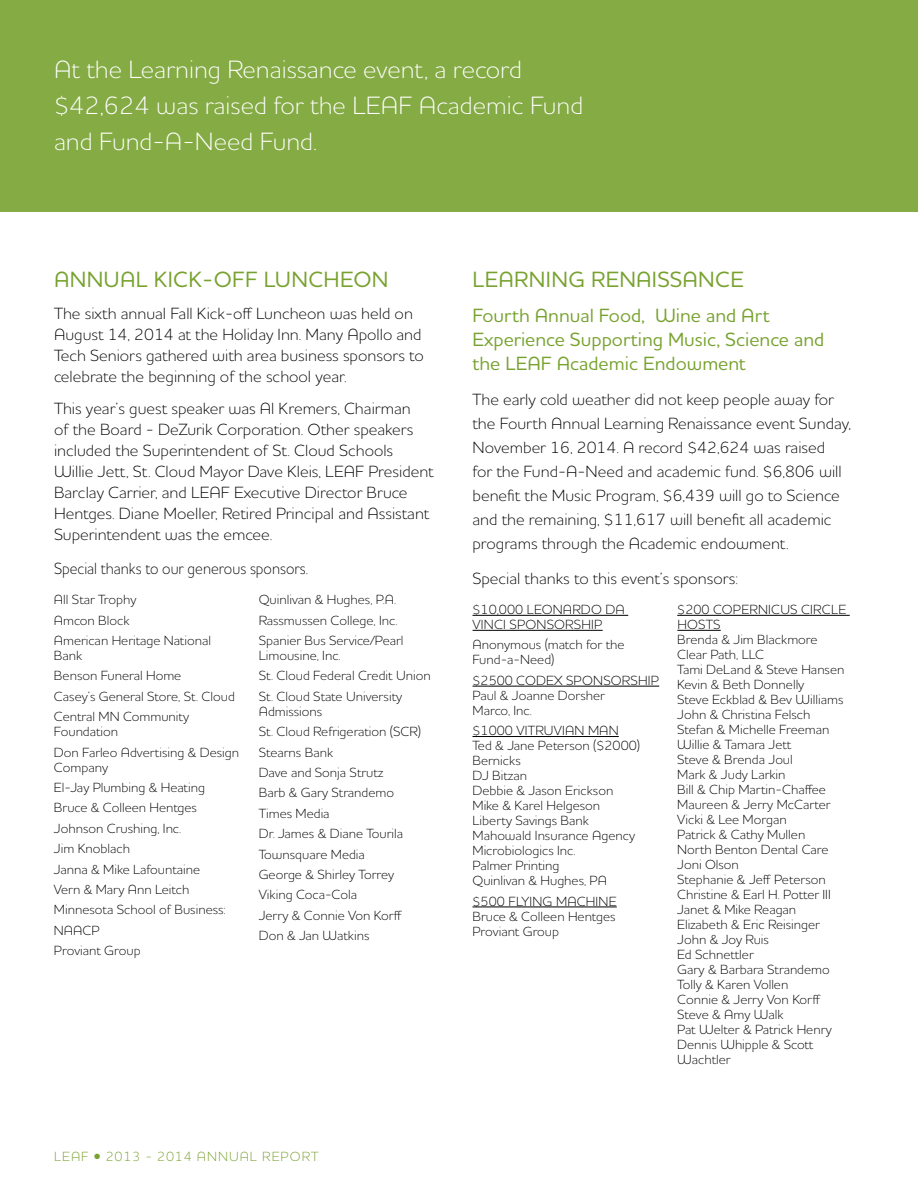
<style>
.page{position:relative;width:918px;height:1188px;background:#fff}
.page>*{position:absolute;margin:0;border:0;box-sizing:border-box;transform-origin:0 0}
.t1{font:300 25.5px/36px "Houschka Alt Pro";color:#fff}
.t2{font:500 22.5px "Houschka Alt Pro";letter-spacing:.015em;color:#78a22f}
.t3{font:500 19.5px/24px "Houschka Alt Pro";color:#78a22f}
.t4{font:300 16.5px/21px "Houschka Alt Pro";color:#000}
.t5{font:300 16.5px "Houschka Alt Pro";color:#000;scale:.9 1}
.t6{font:300 13.5px/15px "Houschka Alt Pro";color:#000}
.t7{font:300 13.5px "Houschka Alt Pro";letter-spacing:.06em;color:#78a22f}
</style>
<div class="page">
<div style="left:0;top:0;width:918px;height:212px;background:#85ab44"></div>
<hr style="left:472px;top:615px;width:156px;height:1px;background:#000">
<hr style="left:473px;top:630px;width:130px;height:1px;background:#000">
<hr style="left:472px;top:686px;width:187px;height:1px;background:#000">
<hr style="left:472px;top:736px;width:147px;height:1px;background:#000">
<hr style="left:472px;top:907px;width:145px;height:1px;background:#000">
<hr style="left:677px;top:615px;width:173px;height:1px;background:#000">
<hr style="left:677px;top:630px;width:44px;height:1px;background:#000">
<h1 class="t1" style="left:54px;top:51px;width:531px">At the Learning Renaissance event, a record $42,624 was raised for the LEAF Academic Fund and Fund-A-Need Fund.</h1>
<h2 class="t2" style="left:54px;top:265px;width:175px">Annual Kick-off</h2>
<h2 class="t2" style="left:264px;top:265px;width:126px">Luncheon</h2>
<p class="t4" style="left:54px;top:302px;width:371px">The sixth annual Fall Kick-off Luncheon was held on August 14, 2014 at the Holiday Inn. Many Apollo and Tech Seniors gathered with area business sponsors to celebrate the beginning of the school year.</p>
<p class="t4" style="left:54px;top:397px;width:381px">This year’s guest speaker was Al Kremers, Chairman<br>of the Board - DeZurik Corporation. Other speakers included the Superintendent of St. Cloud Schools Willie Jett, St. Cloud Mayor Dave Kleis, LEAF President Barclay Carrier, and LEAF Executive Director Bruce Hentges. Diane Moeller, Retired Principal and Assistant Superintendent was the emcee.</p>
<p class="t5" style="left:54px;top:558px;width:284px">Special thanks to our generous sponsors.</p>
<p class="t6" style="left:54px;top:589px;width:159px;line-height:20.4px">All Star Trophy<br>Amcon Block<br>American Heritage National</p>
<p class="t6" style="left:54px;top:645px;width:182px;line-height:20.4px">Bank<br>Benson Funeral Home<br>Casey’s General Store, St. Cloud<br>Central MN Community</p>
<p class="t6" style="left:54px;top:721px;width:187px;line-height:20.4px">Foundation<br>Don Farleo Advertising &amp; Design</p>
<p class="t6" style="left:54px;top:757px;width:173px;line-height:20.4px">Company<br>El-Jay Plumbing &amp; Heating<br>Bruce &amp; Colleen Hentges<br>Johnson Crushing, Inc.<br>Jim Knoblach<br>Janna &amp; Mike Lafountaine<br>Vern &amp; Mary Ann Leitch<br>Minnesota School of Business:<br>NAACP<br>Proviant Group</p>
<p class="t6" style="left:259px;top:589px;width:146px;line-height:20.4px">Quinlivan &amp; Hughes, P.A.<br>Rassmussen College, Inc.<br>Spanier Bus Service/Pearl</p>
<p class="t6" style="left:259px;top:645px;width:174px;line-height:20.4px">Limousine, Inc.<br>St. Cloud Federal Credit Union<br>St. Cloud State University</p>
<p class="t6" style="left:259px;top:701px;width:164px;line-height:20.4px">Admissions<br>St. Cloud Refrigeration (SCR)<br>Stearns Bank<br>Dave and Sonja Strutz<br>Barb &amp; Gary Strandemo<br>Times Media<br>Dr. James &amp; Diane Tourila<br>Townsquare Media<br>George &amp; Shirley Torrey<br>Viking Coca-Cola<br>Jerry &amp; Connie Von Korff<br>Don &amp; Jan Watkins</p>
<p class="t7" style="left:54px;top:1148px;width:164px">LEAF • 2013 - 2014 Annual</p>
<p class="t7" style="left:262px;top:1148px;width:20px">Report</p>
<h2 class="t2" style="left:473px;top:265px;width:273px">Lea rning Rena issance</h2>
<h3 class="t3" style="left:472px;top:303px;width:353px">Fourth Annual Food, Wine and Art<br>Experience Supporting Music, Science and the LEAF Academic Endowment</h3>
<p class="t4" style="left:472px;top:387px;width:380px;line-height:24px">The early cold weather did not keep people away for the Fourth Annual Learning Renaissance event Sunday, November 16, 2014. A record $42,624 was raised<br>for the Fund-A-Need and academic fund. $6,806 will benefit the Music Program, $6,439 will go to Science and the remaining, $11,617 will benefit all academic programs through the Academic endowment.</p>
<p class="t4" style="left:472px;top:567px;width:267px">Special thanks to this event’s sponsors:</p>
<p class="t6" style="left:472px;top:602px;width:72px">$10,000 Leonardo</p>
<p class="t6" style="left:606px;top:602px;width:18px">Da</p>
<p class="t6" style="left:473px;top:617px;width:16px">Vinci</p>
<p class="t6" style="left:677px;top:602px;width:54px">$200 Copernicus</p>
<p class="t6" style="left:801px;top:602px;width:18px">Circle</p>
<p class="t6" style="left:677px;top:617px;width:169px">Hosts<br>Brenda &amp; Jim Blackmore<br>Clear Path, LLC<br>Tami DeLand &amp; Steve Hansen<br>Kevin &amp; Beth Donnelly<br>Steve Eckblad &amp; Bev Williams<br>John &amp; Christina Felsch<br>Stefan &amp; Michelle Freeman<br>Willie &amp; Tamara Jett<br>Steve &amp; Brenda Joul<br>Mark &amp; Judy Larkin<br>Bill &amp; Chip Martin-Chaffee<br>Maureen &amp; Jerry McCarter<br>Vicki &amp; Lee Morgan<br>Patrick &amp; Cathy Mullen<br>North Benton Dental Care<br>Joni Olson<br>Stephanie &amp; Jeff Peterson<br>Christine &amp; Earl H. Potter III<br>Janet &amp; Mike Reagan<br>Elizabeth &amp; Eric Reisinger<br>John &amp; Joy Ruis<br>Ed Schnettler<br>Gary &amp; Barbara Strandemo<br>Tolly &amp; Karen Vollen<br>Connie &amp; Jerry Von Korff<br>Steve &amp; Amy Walk<br>Pat Welter &amp; Patrick Henry<br>Dennis Whipple &amp; Scott<br>Wachtler</p>
<p class="t6" style="left:472px;top:614px;width:154px;line-height:20.4px;text-indent:37px">Sponsorship<br>Anonymous (match for the</p>
<p class="t6" style="left:472px;top:649px;width:83px;line-height:20.4px">Fund-a-Need) $2500 Code</p>
<p class="t6" style="left:472px;top:672px;width:134px;text-indent:82px">x Sponsorship<br>Paul &amp; Joanne Dorsher<br>Marco, Inc.</p>
<p class="t6" style="left:472px;top:723px;width:61px">$1000 Vitruvian</p>
<p class="t6" style="left:472px;top:723px;width:169px;text-indent:116px">Man<br>Ted &amp; Jane Peterson ($2000)<br>Bernicks<br>DJ Bitzan<br>Debbie &amp; Jason Erickson<br>Mike &amp; Karel Helgeson<br>Liberty Savings Bank<br>Mahowald Insurance Agency<br>Microbiologics Inc.<br>Palmer Printing<br>Quinlivan &amp; Hughes, PA</p>
<p class="t6" style="left:472px;top:893px;width:52px">$500 Flying</p>
<p class="t6" style="left:472px;top:893px;width:145px;text-indent:84px">Machine<br>Bruce &amp; Colleen Hentges<br>Proviant Group</p>
</div>
